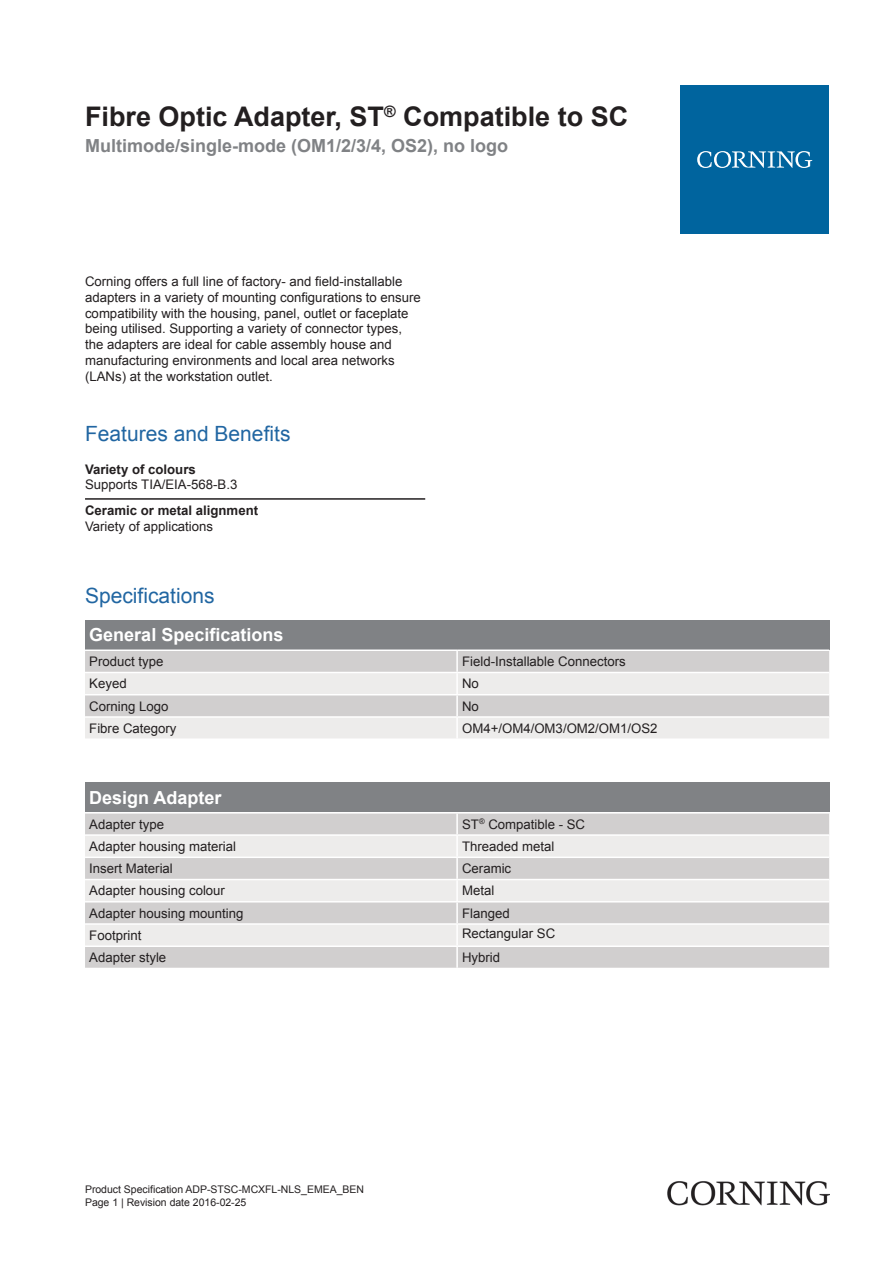
<style>
.page{position:relative;width:893px;height:1263px;background:#fff}
.page>*{position:absolute;margin:0;border:0;box-sizing:border-box;transform-origin:0 0}
.t1{font:700 27px "Arial";color:#231f20}
.t2{font:21px "Arial";color:#2166a2}
.t3{font:700 18px "Arial";color:#808285}
.t4{font:700 18px "Arial";color:#fff}
.t5{font:13.2px/15.9px "Arial";color:#231f20}
.t6{font:700 13.2px "Arial";color:#231f20}
.t7{font:10.5px/12.6px "Arial";color:#231f20}
</style>
<div class="page">
<hr style="left:85px;top:498px;width:340px;height:2px;background:#231f20">
<div style="left:85px;top:620px;width:744px;height:29px;background:#808285"></div>
<div style="left:85px;top:651px;width:744px;height:21px;background:#d1cfcf"></div>
<svg style="left:85px;top:673px;width:744px;height:65px;background:#e3e2e1"></svg>
<hr style="left:456px;top:651px;width:2px;height:21px;background:#fff">
<hr style="left:456px;top:673px;width:2px;height:21px;background:#fff">
<hr style="left:456px;top:695px;width:2px;height:21px;background:#fff">
<hr style="left:456px;top:718px;width:2px;height:20px;background:#fff">
<hr style="left:85px;top:694px;width:372px;height:1px;background:#fff">
<hr style="left:457px;top:694px;width:372px;height:1px;background:#fff">
<hr style="left:85px;top:716px;width:372px;height:2px;background:#fff">
<hr style="left:457px;top:716px;width:372px;height:2px;background:#fff">
<div style="left:85px;top:782px;width:744px;height:30px;background:#808285"></div>
<div style="left:85px;top:813px;width:744px;height:155px;background:#d1cfcf"></div>
<svg style="left:85px;top:836px;width:744px;height:109px;background:#e1e0df"></svg>
<hr style="left:456px;top:813px;width:2px;height:21px;background:#fff">
<hr style="left:456px;top:836px;width:2px;height:20px;background:#fff">
<hr style="left:456px;top:858px;width:2px;height:21px;background:#fff">
<hr style="left:456px;top:880px;width:2px;height:21px;background:#fff">
<hr style="left:456px;top:902px;width:2px;height:21px;background:#fff">
<hr style="left:456px;top:925px;width:2px;height:20px;background:#fff">
<hr style="left:456px;top:947px;width:2px;height:21px;background:#fff">
<hr style="left:85px;top:834px;width:372px;height:2px;background:#fff">
<hr style="left:457px;top:834px;width:372px;height:2px;background:#fff">
<hr style="left:85px;top:856px;width:372px;height:2px;background:#fff">
<hr style="left:457px;top:856px;width:372px;height:2px;background:#fff">
<hr style="left:85px;top:879px;width:372px;height:1px;background:#fff">
<hr style="left:457px;top:879px;width:372px;height:1px;background:#fff">
<hr style="left:85px;top:901px;width:372px;height:1px;background:#fff">
<hr style="left:457px;top:901px;width:372px;height:1px;background:#fff">
<hr style="left:85px;top:923px;width:372px;height:2px;background:#fff">
<hr style="left:457px;top:923px;width:372px;height:2px;background:#fff">
<hr style="left:85px;top:945px;width:372px;height:2px;background:#fff">
<hr style="left:457px;top:945px;width:372px;height:2px;background:#fff">
<div style="left:680px;top:85px;width:149px;height:149px;background:#00649e"></div>
<svg style="left:697px;top:151px;width:115px;height:17px"></svg>
<img style="left:668px;top:1181px;width:161px;height:24px">
<h1 class="t1" style="left:85px;top:98px;width:545px">Fibre Optic Adapter, ST<sup>®</sup> Compatible to SC</h1>
<h3 class="t3" style="left:85px;top:134px;width:425px">Multimode/single-mode (OM1/2/3/4, OS2), no logo</h3>
<p class="t5" style="left:85px;top:273px;width:337px">Corning offers a full line of factory- and field-installable adapters in a variety of mounting configurations to ensure compatibility with the housing, panel, outlet or faceplate being utilised. Supporting a variety of connector types, the adapters are ideal for cable assembly house and manufacturing environments and local area networks (LANs) at the workstation outlet.</p>
<h2 class="t2" style="left:85px;top:420px;width:207px">Features and Benefits</h2>
<p class="t6" style="left:85px;top:460px;width:112px">Variety of colours</p>
<p class="t5" style="left:85px;top:477px;width:154px">Supports TIA/EIA-568-B.3</p>
<p class="t6" style="left:85px;top:502px;width:175px">Ceramic or metal alignment</p>
<p class="t5" style="left:85px;top:518px;width:130px">Variety of applications</p>
<h2 class="t2" style="left:85px;top:582px;width:131px">Specifications</h2>
<h3 class="t4" style="left:89px;top:623px;width:196px">General Specifications</h3>
<p class="t5" style="left:89px;top:654px;width:76px">Product type</p>
<p class="t5" style="left:462px;top:654px;width:165px">Field-Installable Connectors</p>
<p class="t5" style="left:89px;top:676px;width:39px">Keyed</p>
<p class="t5" style="left:462px;top:676px;width:18px">No</p>
<p class="t5" style="left:89px;top:698px;width:81px">Corning Logo</p>
<p class="t5" style="left:462px;top:698px;width:18px">No</p>
<p class="t5" style="left:89px;top:720px;width:89px">Fibre Category</p>
<p class="t5" style="left:462px;top:720px;width:197px">OM4+/OM4/OM3/OM2/OM1/OS2</p>
<h3 class="t4" style="left:89px;top:785px;width:134px">Design Adapter</h3>
<p class="t5" style="left:89px;top:816px;width:76px">Adapter type</p>
<p class="t5" style="left:462px;top:816px;width:125px">ST<sup>®</sup> Compatible - SC</p>
<p class="t5" style="left:89px;top:838px;width:148px">Adapter housing material</p>
<p class="t5" style="left:462px;top:838px;width:94px">Threaded metal</p>
<p class="t5" style="left:89px;top:861px;width:85px">Insert Material</p>
<p class="t5" style="left:462px;top:861px;width:51px">Ceramic</p>
<p class="t5" style="left:89px;top:883px;width:137px">Adapter housing colour</p>
<p class="t5" style="left:462px;top:883px;width:34px">Metal</p>
<p class="t5" style="left:89px;top:905px;width:156px">Adapter housing mounting</p>
<p class="t5" style="left:462px;top:905px;width:49px">Flanged</p>
<p class="t5" style="left:89px;top:927px;width:54px">Footprint</p>
<p class="t5" style="left:462px;top:926px;width:95px">Rectangular SC</p>
<p class="t5" style="left:89px;top:950px;width:79px">Adapter style</p>
<p class="t5" style="left:462px;top:950px;width:40px">Hybrid</p>
<p class="t7" style="left:85px;top:1183px;width:281px">Product Specification ADP-STSC-MCXFL-NLS_EMEA_BEN<br>Page 1 | Revision date 2016-02-25</p>
</div>
